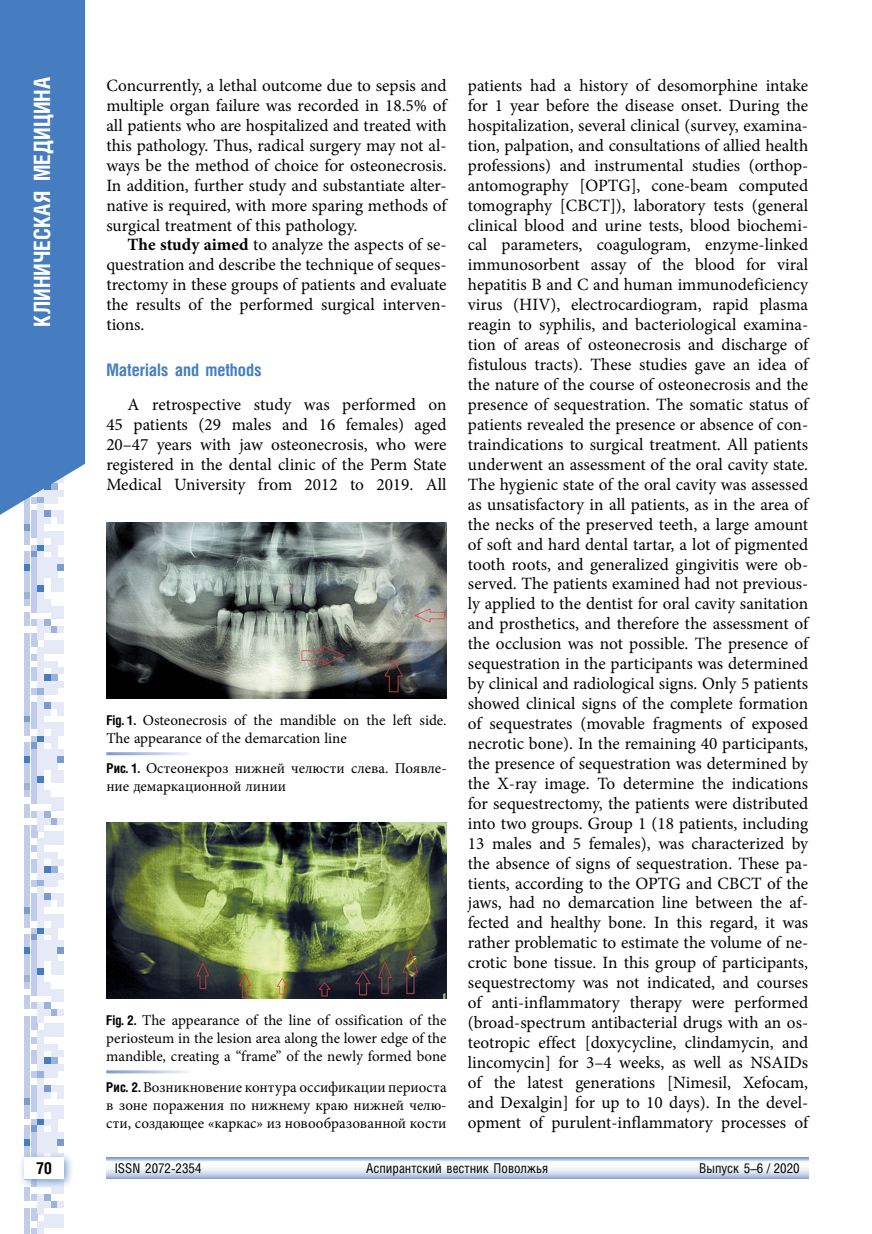
<style>
.page{position:relative;width:872px;height:1234px;background:#fff}
.page>*{position:absolute;margin:0;border:0;box-sizing:border-box;transform-origin:0 0}
.t1{font:700 22.5px "Helios Cond C";color:#fff}
.t2{font:17.25px/20px "Minion Pro";color:#000;text-align:justify}
.t3{font:700 17.25px "Helios Cond C";color:#457dc0}
.t4{font:700 16.5px "Helios Cond C";color:#000}
.t5{font:15px/18px "Minion Pro";color:#000}
.t6{font:13.5px "Helios Cond C";color:#000}
.s1{font-weight:700}
.s2{font-family:"Helios Cond C";font-weight:700;font-size:13.5px}
</style>
<div class="page">
<svg style="left:24px;top:527px;width:40px;height:37px"></svg>
<div style="left:24px;top:564px;width:6px;height:7px;background:#457dc0"></div>
<div style="left:31px;top:564px;width:6px;height:7px;background:#c0cce9"></div>
<div style="left:38px;top:564px;width:6px;height:7px;background:#e6eaf6"></div>
<div style="left:44px;top:564px;width:6px;height:7px;background:#e6eaf6"></div>
<div style="left:51px;top:564px;width:6px;height:7px;background:#e6eaf6"></div>
<div style="left:58px;top:564px;width:6px;height:7px;background:#799bd0"></div>
<svg style="left:24px;top:571px;width:40px;height:144px"></svg>
<div style="left:24px;top:715px;width:6px;height:7px;background:#799bd0"></div>
<div style="left:31px;top:715px;width:6px;height:7px;background:#c0cce9"></div>
<div style="left:38px;top:715px;width:6px;height:7px;background:#e6eaf6"></div>
<svg style="left:24px;top:722px;width:40px;height:47px"></svg>
<div style="left:24px;top:769px;width:6px;height:7px;background:#c0cce9"></div>
<div style="left:31px;top:769px;width:6px;height:7px;background:#c0cce9"></div>
<div style="left:38px;top:769px;width:6px;height:7px;background:#e6eaf6"></div>
<div style="left:51px;top:769px;width:6px;height:7px;background:#e6eaf6"></div>
<div style="left:58px;top:769px;width:6px;height:7px;background:#e6eaf6"></div>
<svg style="left:24px;top:776px;width:40px;height:253px"></svg>
<div style="left:24px;top:1029px;width:6px;height:7px;background:#c0cce9"></div>
<div style="left:38px;top:1029px;width:6px;height:7px;background:#e6eaf6"></div>
<div style="left:44px;top:1029px;width:6px;height:7px;background:#e6eaf6"></div>
<div style="left:51px;top:1029px;width:6px;height:7px;background:#e6eaf6"></div>
<div style="left:58px;top:1029px;width:6px;height:7px;background:#e6eaf6"></div>
<svg style="left:24px;top:1036px;width:40px;height:41px"></svg>
<div style="left:24px;top:1077px;width:6px;height:7px;background:#c0cce9"></div>
<div style="left:38px;top:1077px;width:6px;height:7px;background:#e6eaf6"></div>
<svg style="left:24px;top:1084px;width:40px;height:54px"></svg>
<div style="left:24px;top:1138px;width:6px;height:7px;background:#457dc0"></div>
<div style="left:31px;top:1138px;width:6px;height:7px;background:#c0cce9"></div>
<div style="left:38px;top:1138px;width:6px;height:7px;background:#e6eaf6"></div>
<div style="left:44px;top:1138px;width:6px;height:7px;background:#e6eaf6"></div>
<div style="left:51px;top:1138px;width:6px;height:7px;background:#e6eaf6"></div>
<div style="left:58px;top:1138px;width:6px;height:7px;background:#799bd0"></div>
<svg style="left:24px;top:1145px;width:40px;height:6px"></svg>
<div style="left:24px;top:1186px;width:6px;height:7px;background:#c0cce9"></div>
<div style="left:51px;top:1186px;width:6px;height:7px;background:#e6eaf6"></div>
<div style="left:58px;top:1186px;width:6px;height:7px;background:#e6eaf6"></div>
<svg style="left:24px;top:1193px;width:40px;height:40px"></svg>
<div style="left:18px;top:1151px;width:56px;height:37px;background:#457dc0;opacity:.75"></div>
<div style="left:24px;top:1157px;width:40px;height:21px;background:#fff"></div>
<svg style="left:0;top:0;width:85px;height:527px;background:#5085c4"></svg>
<svg style="left:106px;top:1157px;width:702px;height:21px"></svg>
<img style="left:106px;top:522px;width:340px;height:176px">
<img style="left:106px;top:822px;width:340px;height:176px">
<h1 class="t1" style="left:29px;top:326px;width:251px;rotate:-90deg">КЛИНИЧЕСКАЯ МЕДИЦИНА</h1>
<p class="t2" style="left:106px;top:75px;width:342px">Concurrently, a lethal outcome due to sepsis and multiple organ failure was recorded in 18.5% of all patients who are hospitalized and treated with this pathology. Thus, radical surgery may not al&shy;ways be the method of choice for osteonecrosis.<br>In addition, further study and substantiate alter&shy;native is required, with more sparing methods of surgical treatment of this pathology.</p>
<p class="t2" style="left:106px;top:235px;width:342px;text-indent:21px"><span class="s1">The study aimed</span> to analyze the aspects of se&shy;questration and describe the technique of seques&shy;trectomy in these groups of patients and evaluate the results of the performed surgical interven&shy;tions.</p>
<p class="t3" style="left:106px;top:360px;width:157px">Materials and methods</p>
<p class="t2" style="left:106px;top:394px;width:342px;text-indent:21px">A retrospective study was performed on 45 patients (29 males and 16 females) aged 20–47 years with jaw osteonecrosis, who were registered in the dental clinic of the Perm State Medical University from 2012 to 2019. All</p>
<p class="t5" style="left:106px;top:710px;width:342px"><span class="s2">Fig. 1.</span> Osteonecrosis of the mandible on the left side.<br>The appearance of the demarcation line</p>
<p class="t5" style="left:106px;top:759px;width:342px"><span class="s2">Рис. 1.</span> Остеонекроз нижней челюсти слева. Появле&shy;ние демаркационной линии</p>
<p class="t5" style="left:106px;top:1010px;width:342px;text-align:justify"><span class="s2">Fig. 2.</span> The appearance of the line of ossification of the periosteum in the lesion area along the lower edge of the mandible, creating a “frame” of the newly formed bone</p>
<p class="t5" style="left:106px;top:1077px;width:342px;text-align:justify"><span class="s2">Рис. 2.</span> Возникновение контура оссификации периоста в зоне поражения по нижнему краю нижней челю&shy;сти, создающее «каркас» из новообразованной кости</p>
<p class="t2" style="left:468px;top:76px;width:342px">patients had a history of desomorphine intake for 1 year before the disease onset. During the hospitalization, several clinical (survey, examina&shy;tion, palpation, and consultations of allied health professions) and instrumental studies (orthop&shy;antomography [OPTG], cone-beam computed tomography [CBCT]), laboratory tests (general clinical blood and urine tests, blood biochemi&shy;cal parameters, coagulogram, enzyme-linked immunosorbent assay of the blood for viral hepatitis B and C and human immunodeficiency virus (HIV), electrocardiogram, rapid plasma reagin to syphilis, and bacteriological examina&shy;tion of areas of osteonecrosis and discharge of fistulous tracts). These studies gave an idea of the nature of the course of osteonecrosis and the presence of sequestration. The somatic status of patients revealed the presence or absence of con&shy;traindications to surgical treatment. All patients underwent an assessment of the oral cavity state.<br>The hygienic state of the oral cavity was assessed as unsatisfactory in all patients, as in the area of the necks of the preserved teeth, a large amount of soft and hard dental tartar, a lot of pigmented tooth roots, and generalized gingivitis were ob&shy;served. The patients examined had not previous&shy;ly applied to the dentist for oral cavity sanitation and prosthetics, and therefore the assessment of the occlusion was not possible. The presence of sequestration in the participants was determined by clinical and radiological signs. Only 5 patients showed clinical signs of the complete formation of sequestrates (movable fragments of exposed necrotic bone). In the remaining 40 participants, the presence of sequestration was determined by the X-ray image. To determine the indications for sequestrectomy, the patients were distributed into two groups. Group 1 (18 patients, including 13 males and 5 females), was characterized by the absence of signs of sequestration. These pa&shy;tients, according to the OPTG and CBCT of the jaws, had no demarcation line between the af&shy;fected and healthy bone. In this regard, it was rather problematic to estimate the volume of ne&shy;crotic bone tissue. In this group of participants, sequestrectomy was not indicated, and courses of anti-inflammatory therapy were performed (broad-spectrum antibacterial drugs with an os&shy;teotropic effect [doxycycline, clindamycin, and lincomycin] for 3–4 weeks, as well as NSAIDs of the latest generations [Nimesil, Xefocam, and Dexalgin] for up to 10 days). In the devel&shy;opment of purulent-inflammatory processes of</p>
<p class="t4" style="left:36px;top:1158px;width:18px">70</p>
<p class="t6" style="left:115px;top:1159px;width:88px">ISSN 2072-2354</p>
<p class="t6" style="left:366px;top:1159px;width:183px">Аспирантский вестник Поволжья</p>
<p class="t6" style="left:699px;top:1159px;width:102px">Выпуск 5–6 / 2020</p>
</div>
